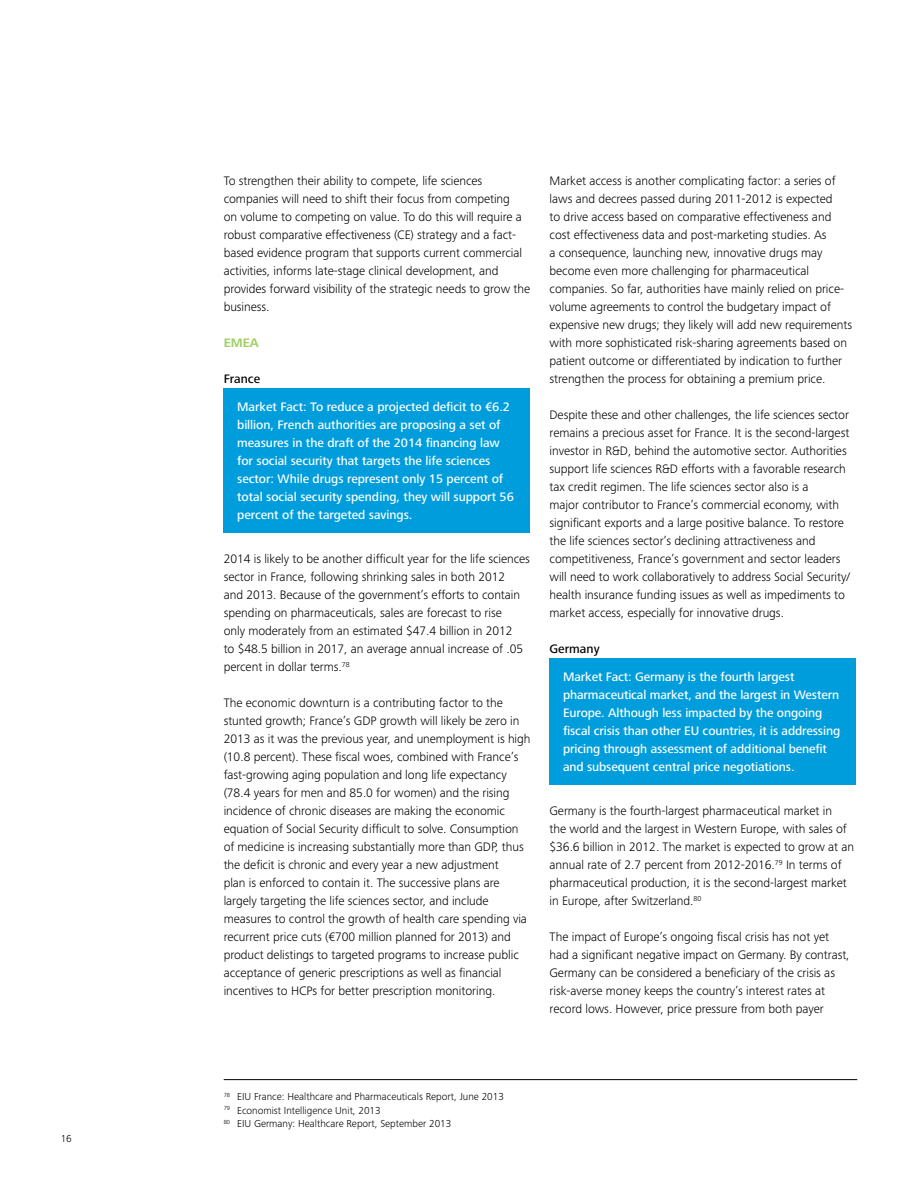
<style>
.page{position:relative;width:918px;height:1188px;background:#fff}
.page>*{position:absolute;margin:0;border:0;box-sizing:border-box;transform-origin:0 0}
.t1{font:300 12.75px/18px "Frutiger Next Pro";letter-spacing:-.005em;color:#000}
.t2{font:500 12.75px/18px "Frutiger Next Pro";letter-spacing:-.01em;color:#fff}
.t3{font:500 12.75px "Frutiger Next Pro";color:#000}
.t4{font:700 12.75px "Frutiger Next Pro";color:#a0cf67}
.t5{font:300 10.5px/13.5px "Frutiger Next Pro";color:#000}
</style>
<div class="page">
<div style="left:224px;top:389px;width:306px;height:144px;background:#009ddc"></div>
<div style="left:550px;top:659px;width:306px;height:126px;background:#009ddc"></div>
<hr style="left:224px;top:1079px;width:633px;height:1px;background:#000">
<p class="t5" style="left:61px;top:1131px;width:13px">16</p>
<p class="t1" style="left:224px;top:171px;width:308px">To strengthen their ability to compete, life sciences companies will need to shift their focus from competing<br>on volume to competing on value. To do this will require a robust comparative effectiveness (CE) strategy and a fact&shy;based evidence program that supports current commercial activities, informs late-stage clinical development, and provides forward visibility of the strategic needs to grow the business.</p>
<p class="t4" style="left:224px;top:335px;width:37px">EMEA</p>
<p class="t3" style="left:224px;top:371px;width:38px">France</p>
<p class="t2" style="left:237px;top:398px;width:278px">Market Fact: To reduce a projected deficit to €6.2 billion, French authorities are proposing a set of measures in the draft of the 2014 financing law for social security that targets the life sciences sector: While drugs represent only 15 percent of total social security spending, they will support 56 percent of the targeted savings.</p>
<p class="t1" style="left:224px;top:550px;width:308px">2014 is likely to be another difficult year for the life sciences sector in France, following shrinking sales in both 2012<br>and 2013. Because of the government’s efforts to contain spending on pharmaceuticals, sales are forecast to rise<br>only moderately from an estimated $47.4 billion in 2012<br>to $48.5 billion in 2017, an average annual increase of .05 percent in dollar terms.<sup>78</sup></p>
<p class="t1" style="left:224px;top:694px;width:308px">The economic downturn is a contributing factor to the stunted growth; France’s GDP growth will likely be zero in 2013 as it was the previous year, and unemployment is high (10.8 percent). These fiscal woes, combined with France’s fast-growing aging population and long life expectancy (78.4 years for men and 85.0 for women) and the rising incidence of chronic diseases are making the economic equation of Social Security difficult to solve. Consumption of medicine is increasing substantially more than GDP, thus the deficit is chronic and every year a new adjustment<br>plan is enforced to contain it. The successive plans are largely targeting the life sciences sector, and include measures to control the growth of health care spending via recurrent price cuts (€700 million planned for 2013) and product delistings to targeted programs to increase public acceptance of generic prescriptions as well as financial incentives to HCPs for better prescription monitoring.</p>
<p class="t1" style="left:550px;top:171px;width:304px">Market access is another complicating factor: a series of laws and decrees passed during 2011-2012 is expected<br>to drive access based on comparative effectiveness and cost effectiveness data and post-marketing studies. As<br>a consequence, launching new, innovative drugs may become even more challenging for pharmaceutical companies. So far, authorities have mainly relied on price&shy;volume agreements to control the budgetary impact of expensive new drugs; they likely will add new requirements with more sophisticated risk-sharing agreements based on patient outcome or differentiated by indication to further strengthen the process for obtaining a premium price.</p>
<p class="t1" style="left:550px;top:406px;width:302px">Despite these and other challenges, the life sciences sector remains a precious asset for France. It is the second-largest investor in R&amp;D, behind the automotive sector. Authorities support life sciences R&amp;D efforts with a favorable research tax credit regimen. The life sciences sector also is a<br>major contributor to France’s commercial economy, with significant exports and a large positive balance. To restore the life sciences sector’s declining attractiveness and competitiveness, France’s government and sector leaders will need to work collaboratively to address Social Security/ health insurance funding issues as well as impediments to market access, especially for innovative drugs.</p>
<p class="t3" style="left:550px;top:641px;width:52px">Germany</p>
<p class="t2" style="left:563px;top:668px;width:279px">Market Fact: Germany is the fourth largest pharmaceutical market, and the largest in Western Europe. Although less impacted by the ongoing fiscal crisis than other EU countries, it is addressing pricing through assessment of additional benefit and subsequent central price negotiations.</p>
<p class="t1" style="left:550px;top:802px;width:306px">Germany is the fourth-largest pharmaceutical market in<br>the world and the largest in Western Europe, with sales of $36.6 billion in 2012. The market is expected to grow at an annual rate of 2.7 percent from 2012-2016.<sup>79</sup> In terms of pharmaceutical production, it is the second-largest market in Europe, after Switzerland.<sup>80</sup></p>
<p class="t1" style="left:550px;top:928px;width:302px">The impact of Europe’s ongoing fiscal crisis has not yet had a significant negative impact on Germany. By contrast, Germany can be considered a beneficiary of the crisis as risk-averse money keeps the country’s interest rates at record lows. However, price pressure from both payer</p>
<p class="t5" style="left:224px;top:1090px;width:282px"><sup>78</sup> EIU France: Healthcare and Pharmaceuticals Report, June 2013<br><sup>79</sup> Economist Intelligence Unit, 2013<br><sup>80</sup> EIU Germany: Healthcare Report, September 2013</p>
</div>
